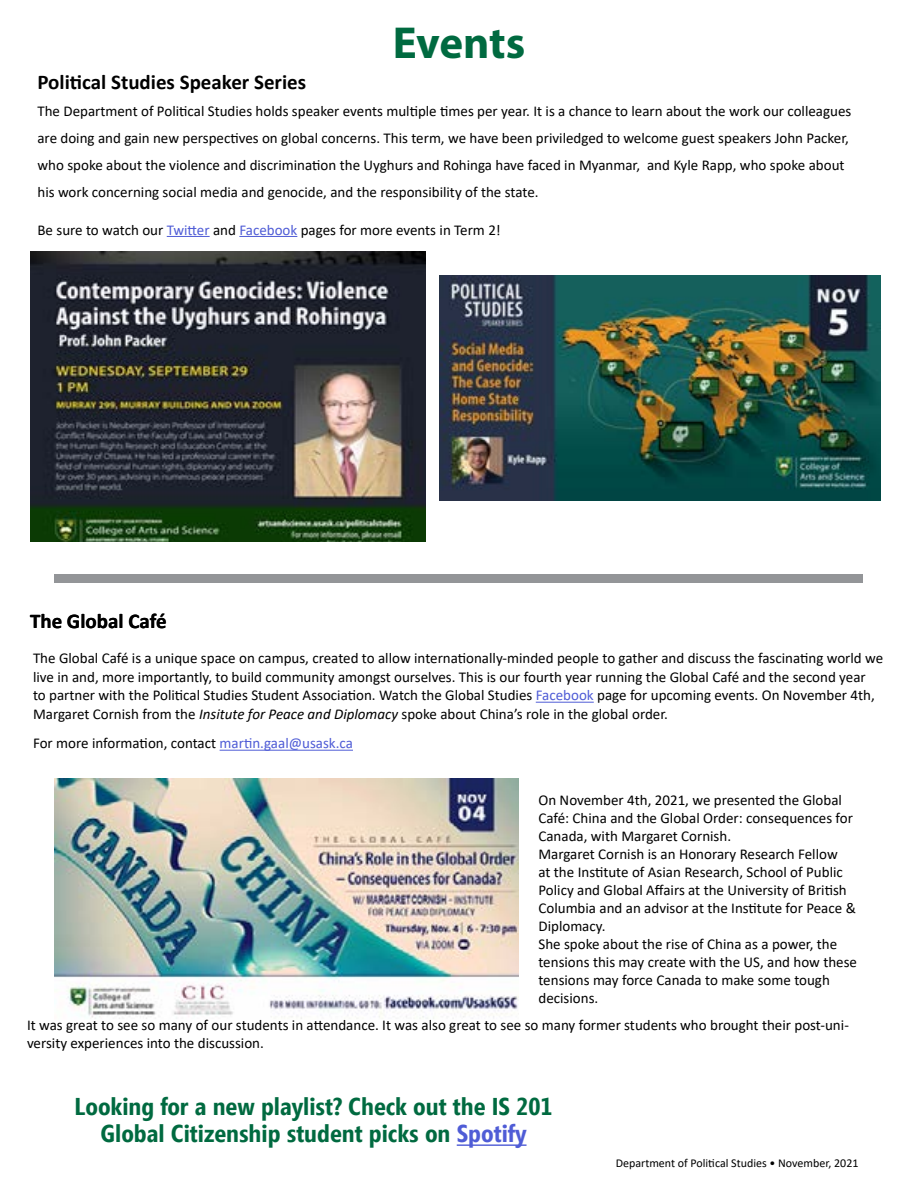
<style>
.page{position:relative;width:918px;height:1188px;background:#fff}
.page>*{position:absolute;margin:0;border:0;box-sizing:border-box;transform-origin:0 0}
.t1{font:700 45px "Myriad Pro";letter-spacing:-.005em;color:#006a40}
.t2{font:700 24.3px/27px "Segoe Condensed";color:#006a40;text-align:center;scale:1.11 1}
.t3{font:700 21px "Calibri";color:#000}
.t4{font:15px/18px "Calibri";color:#000}
.t5{font:12px "Calibri";color:#000}
.s1{color:#4f5cd6}
.s2{font-style:italic}
</style>
<div class="page">
<hr style="left:167px;top:236px;width:43px;height:1px;background:#4f5cd6">
<hr style="left:239px;top:236px;width:58px;height:1px;background:#4f5cd6">
<img style="left:30px;top:251px;width:395px;height:291px">
<img style="left:440px;top:276px;width:440px;height:225px">
<div style="left:54px;top:574px;width:808px;height:9px;background:#939598"></div>
<hr style="left:536px;top:702px;width:58px;height:1px;background:#4f5cd6">
<hr style="left:220px;top:750px;width:133px;height:1px;background:#4f5cd6">
<img style="left:55px;top:779px;width:464px;height:240px">
<hr style="left:457px;top:1144px;width:70px;height:2px;background:#4f5cd6">
<h1 class="t1" style="left:393px;top:14px;width:134px">Events</h1>
<h3 class="t3" style="left:37px;top:67px;width:270px">Political Studies Speaker Series</h3>
<p class="t4" style="left:37px;top:97px;width:815px;line-height:27px">The Department of Political Studies holds speaker events multiple times per year. It is a chance to learn about the work our colleagues are doing and gain new perspectives on global concerns. This term, we have been priviledged to welcome guest speakers John Packer, who spoke about the violence and discrimination the Uyghurs and Rohinga have faced in Myanmar, and Kyle Rapp, who spoke about his work concerning social media and genocide, and the responsibility of the state.</p>
<p class="t4" style="left:37px;top:220px;width:465px">Be sure to watch our <span class="s1">Twitter</span> and <span class="s1">Facebook</span> pages for more events in Term 2!</p>
<h3 class="t3" style="left:30px;top:606px;width:138px">The Global Café</h3>
<p class="t4" style="left:33px;top:648px;width:852px;line-height:18.8px">The Global Café is a unique space on campus, created to allow internationally-minded people to gather and discuss the fascinating world we live in and, more importantly, to build community amongst ourselves. This is our fourth year running the Global Café and the second year<br>to partner with the Political Studies Student Association. Watch the Global Studies <span class="s1">Facebook</span> page for upcoming events. On November 4th, Margaret Cornish from the <span class="s2">Insitute for Peace and Diplomacy</span> spoke about China’s role in the global order.</p>
<p class="t4" style="left:33px;top:734px;width:321px">For more information, contact <span class="s1">martin.gaal@usask.ca</span></p>
<p class="t4" style="left:538px;top:791px;width:320px">On November 4th, 2021, we presented the Global Café: China and the Global Order: consequences for Canada, with Margaret Cornish.<br>Margaret Cornish is an Honorary Research Fellow<br>at the Institute of Asian Research, School of Public Policy and Global Affairs at the University of British Columbia and an advisor at the Institute for Peace &amp; Diplomacy.<br>She spoke about the rise of China as a power, the tensions this may create with the US, and how these tensions may force Canada to make some tough decisions.</p>
<p class="t4" style="left:27px;top:1016px;width:823px">It was great to see so many of our students in attendance. It was also great to see so many former students who brought their post-uni&shy;versity experiences into the discussion.</p>
<h2 class="t2" style="left:74px;top:1093px;width:432px">Looking for a new playlist? Check out the IS 201<br>Global Citizenship student picks on <span class="s1">Spotify</span></h2>
<p class="t5" style="left:616px;top:1155px;width:244px">Department of Political Studies • November, 2021</p>
</div>
